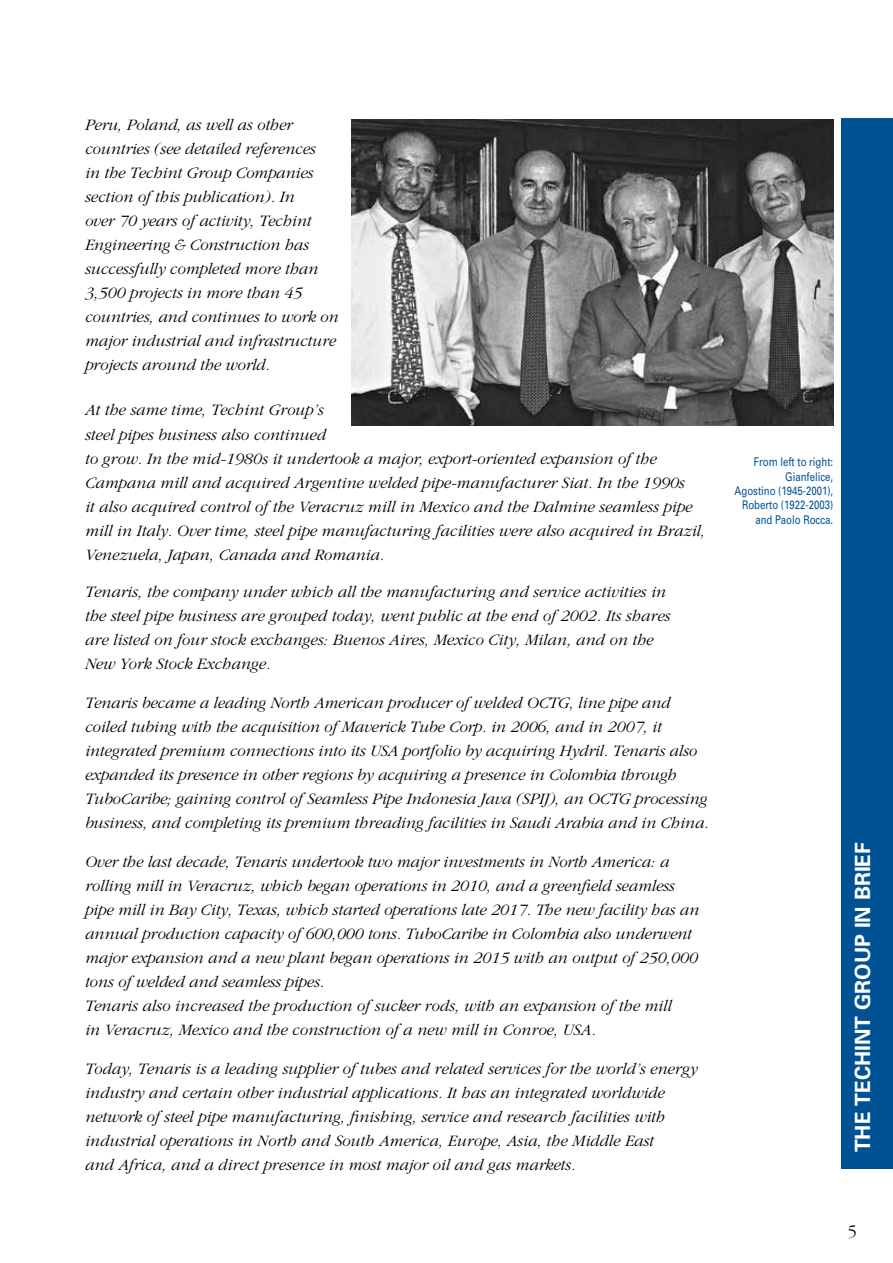
<style>
.page{position:relative;width:893px;height:1263px;background:#fff}
.page>*{position:absolute;margin:0;border:0;box-sizing:border-box;transform-origin:0 0}
.t1{font:700 21px "Univers";color:#fff}
.t2{font:300 18px "Garamond";color:#000}
.t3{font:italic 300 16.5px/24px "Garamond";color:#000}
.t4{font:12px/14.4px "Univers";color:#005295;text-align:right;scale:.8 1}
</style>
<div class="page">
<div style="left:842px;top:119px;width:51px;height:1050px;background:#005295"></div>
<img style="left:352px;top:119px;width:481px;height:306px">
<p class="t3" style="left:85px;top:114px;width:255px">Peru, Poland, as well as other countries (see detailed references<br>in the Techint Group Companies section of this publication). In<br>over 70 years of activity, Techint<br>Engineering &amp; Construction has successfully completed more than<br>3,500 projects in more than 45 countries, and continues to work on major industrial and infrastructure projects around the world.</p>
<p class="t3" style="left:85px;top:399px;width:622px">At the same time, Techint Group’s<br>steel pipes business also continued<br>to grow. In the mid-1980s it undertook a major, export-oriented expansion of the Campana mill and acquired Argentine welded pipe-manufacturer Siat. In the 1990s<br>it also acquired control of the Veracruz mill in Mexico and the Dalmine seamless pipe mill in Italy. Over time, steel pipe manufacturing facilities were also acquired in Brazil, Venezuela, Japan, Canada and Romania.</p>
<p class="t3" style="left:85px;top:580px;width:587px">Tenaris, the company under which all the manufacturing and service activities in the steel pipe business are grouped today, went public at the end of 2002. Its shares are listed on four stock exchanges: Buenos Aires, Mexico City, Milan, and on the New York Stock Exchange.</p>
<p class="t3" style="left:85px;top:691px;width:625px">Tenaris became a leading North American producer of welded OCTG, line pipe and coiled tubing with the acquisition of Maverick Tube Corp. in 2006, and in 2007, it integrated premium connections into its USA portfolio by acquiring Hydril. Tenaris also expanded its presence in other regions by acquiring a presence in Colombia through TuboCaribe; gaining control of Seamless Pipe Indonesia Java (SPIJ), an OCTG processing business, and completing its premium threading facilities in Saudi Arabia and in China.</p>
<p class="t3" style="left:85px;top:850px;width:616px">Over the last decade, Tenaris undertook two major investments in North America: a rolling mill in Veracruz, which began operations in 2010, and a greenfield seamless pipe mill in Bay City, Texas, which started operations late 2017. The new facility has an annual production capacity of 600,000 tons. TuboCaribe in Colombia also underwent major expansion and a new plant began operations in 2015 with an output of 250,000 tons of welded and seamless pipes.<br>Tenaris also increased the production of sucker rods, with an expansion of the mill<br>in Veracruz, Mexico and the construction of a new mill in Conroe, USA.</p>
<p class="t3" style="left:85px;top:1057px;width:614px">Today, Tenaris is a leading supplier of tubes and related services for the world’s energy industry and certain other industrial applications. It has an integrated worldwide network of steel pipe manufacturing, finishing, service and research facilities with industrial operations in North and South America, Europe, Asia, the Middle East<br>and Africa, and a direct presence in most major oil and gas markets.</p>
<p class="t4" style="left:734px;top:455px;width:125px">From left to right:<br>Gianfelice,<br>Agostino (1945-2001),<br>Roberto (1922-2003) and Paolo Rocca.</p>
<p class="t1" style="left:850px;top:1152px;width:312px;rotate:-90deg">THE TECHINT GROUP IN BRIEF</p>
<p class="t2" style="left:848px;top:1222px;width:10px">5</p>
</div>
